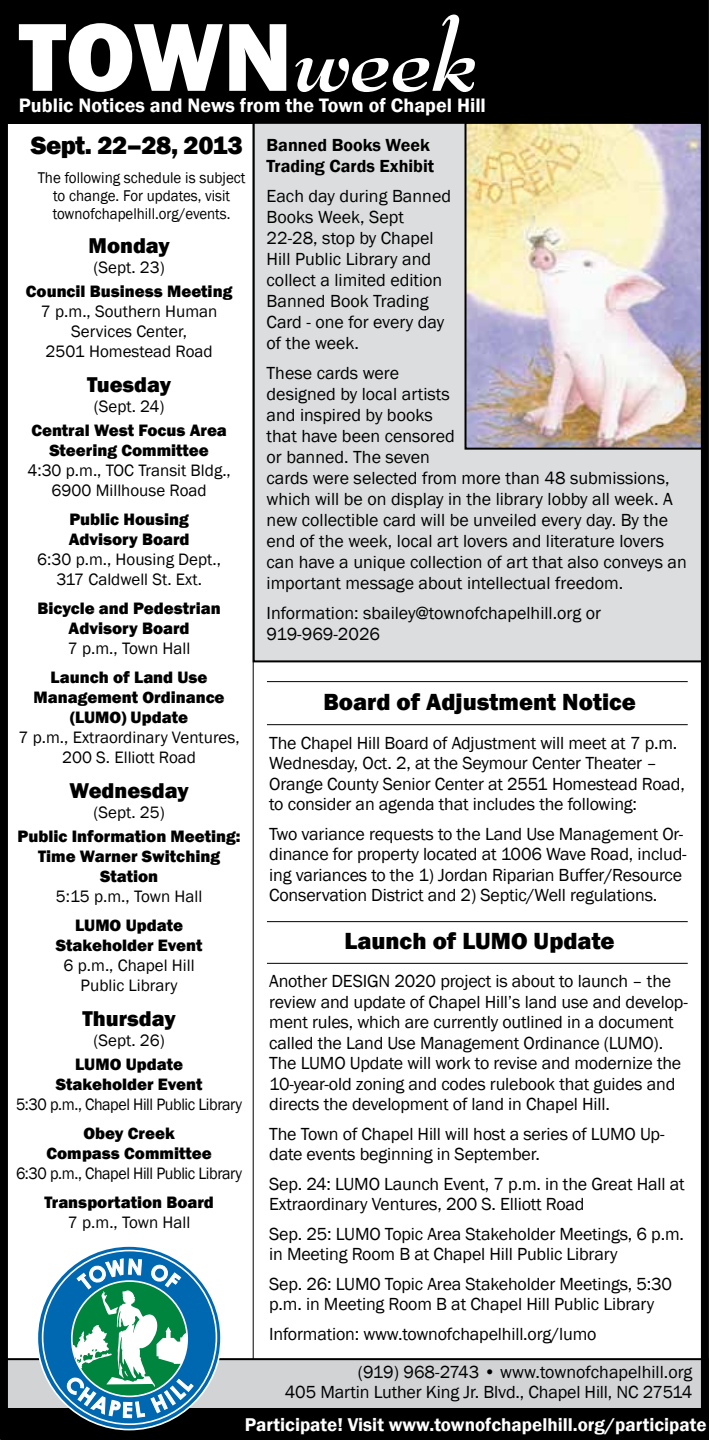
<style>
.page{position:relative;width:709px;height:1440px;background:#fff}
.page>*{position:absolute;margin:0;border:0;box-sizing:border-box;transform-origin:0 0}
.t1{font:800 100px "Franklin Gothic";color:#fff}
.t2{font:800 26px "Franklin Gothic";letter-spacing:-.02em;color:#000}
.t3{font:800 24px "Franklin Gothic";color:#000}
.t4{font:800 22px "Franklin Gothic";color:#000}
.t5{font:600 20px "Franklin Gothic";color:#fff}
.t6{font:600 19px "Franklin Gothic";color:#fff}
.t7{font:18px/21px "Franklin Gothic";letter-spacing:-.01em;color:#000}
.t8{font:600 18px "Franklin Gothic";color:#000}
.t9{font:800 17px/20px "Franklin Gothic";color:#000;text-align:center}
.t10{font:17px/20px "Franklin Gothic";color:#000;text-align:center}
.t11{font:17px "Franklin Gothic";letter-spacing:-.025em;color:#000;scale:.94 1}
.t12{font:16px/18px "Franklin Gothic";color:#000;text-align:center;scale:.94 1}
.s1{font-family:"Bernhard Modern Std";font-weight:700;font-style:italic}
.s2{font-weight:600;font-size:18px}
</style>
<div class="page">
<div style="left:0;top:0;width:707px;height:124px;background:#000"></div>
<div style="left:2px;top:1409px;width:706px;height:31px;background:#000"></div>
<div style="left:254px;top:123px;width:451px;height:538px;background:#dcddde"></div>
<hr style="left:253px;top:124px;width:1px;height:1316px;background:#000">
<div style="left:1px;top:1359px;width:706px;height:50px;background:#d1d3d4"></div>
<div style="left:0;top:1358px;width:708px;height:52px;border:2px solid #000"></div>
<div style="left:0;top:0;width:708px;height:1440px;border:8px solid #000"></div>
<hr style="left:267px;top:724px;width:420px;height:1px;background:#000">
<hr style="left:267px;top:681px;width:420px;height:1px;background:#000">
<hr style="left:267px;top:963px;width:420px;height:1px;background:#000">
<hr style="left:267px;top:921px;width:420px;height:1px;background:#000">
<svg style="left:37px;top:1246px;width:184px;height:184px;background:#66a3cf"></svg>
<div style="left:43px;top:1251px;width:173px;height:173px;background:#0067b1;border-radius:50%"></div>
<svg style="left:67px;top:1259px;width:126px;height:159px"></svg>
<img style="left:463px;top:121px;width:240px;height:330px">
<h1 class="t1" style="left:19px;top:-7px;width:460px">TOWN<span class="s1">week</span></h1>
<p class="t5" style="left:19px;top:93px;width:468px">Public Notices and News from the Town of Chapel Hill</p>
<h2 class="t2" style="left:31px;top:129px;width:400px">Sept. 22–28, 2013 <span class="s2">Banned Books Week</span></h2>
<p class="t8" style="left:266px;top:155px;width:169px">Trading Cards Exhibit</p>
<p class="t7" style="left:266px;top:186px;width:186px">Each day during Banned<br>Books Week, Sept<br>22-28, stop by Chapel<br>Hill Public Library and collect a limited edition<br>Banned Book Trading<br>Card - one for every day of the week.</p>
<p class="t7" style="left:266px;top:363px;width:422px">These cards were<br>designed by local artists<br>and inspired by books<br>that have been censored<br>or banned. The seven<br>cards were selected from more than 48 submissions, which will be on display in the library lobby all week. A new collectible card will be unveiled every day. By the end of the week, local art lovers and literature lovers can have a unique collection of art that also conveys an important message about intellectual freedom.</p>
<p class="t7" style="left:266px;top:603px;width:336px">Information: sbailey@townofchapelhill.org or<br>919-969-2026</p>
<p class="t12" style="left:38px;top:169px;width:222px">The following schedule is subject to change. For updates, visit townofchapelhill.org/events.</p>
<p class="t4" style="left:88px;top:232px;width:83px">Monday</p>
<p class="t10" style="left:93px;top:258px;width:73px">(Sept. 23)</p>
<p class="t9" style="left:26px;top:281px;width:208px">Council Business Meeting</p>
<p class="t10" style="left:41px;top:302px;width:178px">7 p.m., Southern Human<br>Services Center,<br>2501 Homestead Road</p>
<p class="t4" style="left:87px;top:371px;width:85px">Tuesday</p>
<p class="t10" style="left:94px;top:397px;width:72px">(Sept. 24)</p>
<p class="t9" style="left:31px;top:420px;width:197px">Central West Focus Area<br>Steering Committee</p>
<p class="t10" style="left:27px;top:461px;width:205px">4:30 p.m., TOC Transit Bldg.,<br>6900 Millhouse Road</p>
<p class="t9" style="left:69px;top:509px;width:122px;text-align:left">Public Housing<br>Advisory Board</p>
<p class="t10" style="left:37px;top:550px;width:185px">6:30 p.m., Housing Dept.,<br>317 Caldwell St. Ext.</p>
<p class="t9" style="left:37px;top:598px;width:185px">Bicycle and Pedestrian<br>Advisory Board</p>
<p class="t10" style="left:68px;top:639px;width:124px">7 p.m., Town Hall</p>
<p class="t9" style="left:34px;top:667px;width:192px">Launch of Land Use<br>Management Ordinance (LUMO) Update</p>
<p class="t10" style="left:19px;top:728px;width:222px">7 p.m., Extraordinary Ventures,<br>200 S. Elliott Road</p>
<p class="t4" style="left:69px;top:777px;width:121px">Wednesday</p>
<p class="t10" style="left:93px;top:803px;width:73px">(Sept. 25)</p>
<p class="t9" style="left:18px;top:826px;width:224px">Public Information Meeting:<br>Time Warner Switching<br>Station</p>
<p class="t10" style="left:56px;top:887px;width:148px">5:15 p.m., Town Hall</p>
<p class="t9" style="left:56px;top:915px;width:148px">LUMO Update<br>Stakeholder Event</p>
<p class="t10" style="left:64px;top:956px;width:132px">6 p.m., Chapel Hill<br>Public Library</p>
<p class="t4" style="left:83px;top:1005px;width:95px">Thursday</p>
<p class="t10" style="left:93px;top:1031px;width:73px">(Sept. 26)</p>
<p class="t9" style="left:56px;top:1054px;width:148px">LUMO Update<br>Stakeholder Event</p>
<p class="t11" style="left:16px;top:1094px;width:242px">5:30 p.m., Chapel Hill Public Library</p>
<p class="t9" style="left:47px;top:1123px;width:167px">Obey Creek<br>Compass Committee</p>
<p class="t11" style="left:16px;top:1163px;width:242px">6:30 p.m., Chapel Hill Public Library</p>
<p class="t9" style="left:44px;top:1192px;width:171px">Transportation Board</p>
<p class="t10" style="left:68px;top:1213px;width:124px">7 p.m., Town Hall</p>
<h3 class="t3" style="left:323px;top:686px;width:314px">Board of Adjustment Notice</h3>
<p class="t7" style="left:269px;top:733px;width:417px">The Chapel Hill Board of Adjustment will meet at 7 p.m.<br>Wednesday, Oct. 2, at the Seymour Center Theater – Orange County Senior Center at 2551 Homestead Road, to consider an agenda that includes the following:</p>
<p class="t7" style="left:269px;top:824px;width:419px">Two variance requests to the Land Use Management Or&shy;dinance for property located at 1006 Wave Road, includ&shy;ing variances to the 1) Jordan Riparian Buffer/Resource Conservation District and 2) Septic/Well regulations.</p>
<h3 class="t3" style="left:344px;top:925px;width:272px">Launch of LUMO Update</h3>
<p class="t7" style="left:269px;top:971px;width:420px">Another DESIGN 2020 project is about to launch – the review and update of Chapel Hill’s land use and develop&shy;ment rules, which are currently outlined in a document called the Land Use Management Ordinance (LUMO).<br>The LUMO Update will work to revise and modernize the 10-year-old zoning and codes rulebook that guides and directs the development of land in Chapel Hill.</p>
<p class="t7" style="left:269px;top:1124px;width:397px">The Town of Chapel Hill will host a series of LUMO Up&shy;date events beginning in September.</p>
<p class="t7" style="left:269px;top:1174px;width:417px">Sep. 24: LUMO Launch Event, 7 p.m. in the Great Hall at<br>Extraordinary Ventures, 200 S. Elliott Road</p>
<p class="t7" style="left:269px;top:1224px;width:416px">Sep. 25: LUMO Topic Area Stakeholder Meetings, 6 p.m. in Meeting Room B at Chapel Hill Public Library</p>
<p class="t7" style="left:269px;top:1274px;width:404px">Sep. 26: LUMO Topic Area Stakeholder Meetings, 5:30 p.m. in Meeting Room B at Chapel Hill Public Library</p>
<p class="t7" style="left:269px;top:1324px;width:329px">Information: www.townofchapelhill.org/lumo</p>
<p class="t7" style="left:285px;top:1363px;width:409px;line-height:20px;text-align:right">(919) 968-2743 • www.townofchapelhill.org<br>405 Martin Luther King Jr. Blvd., Chapel Hill, NC 27514</p>
<p class="t6" style="left:245px;top:1413px;width:463px">Participate! Visit www.townofchapelhill.org/participate</p>
</div>
